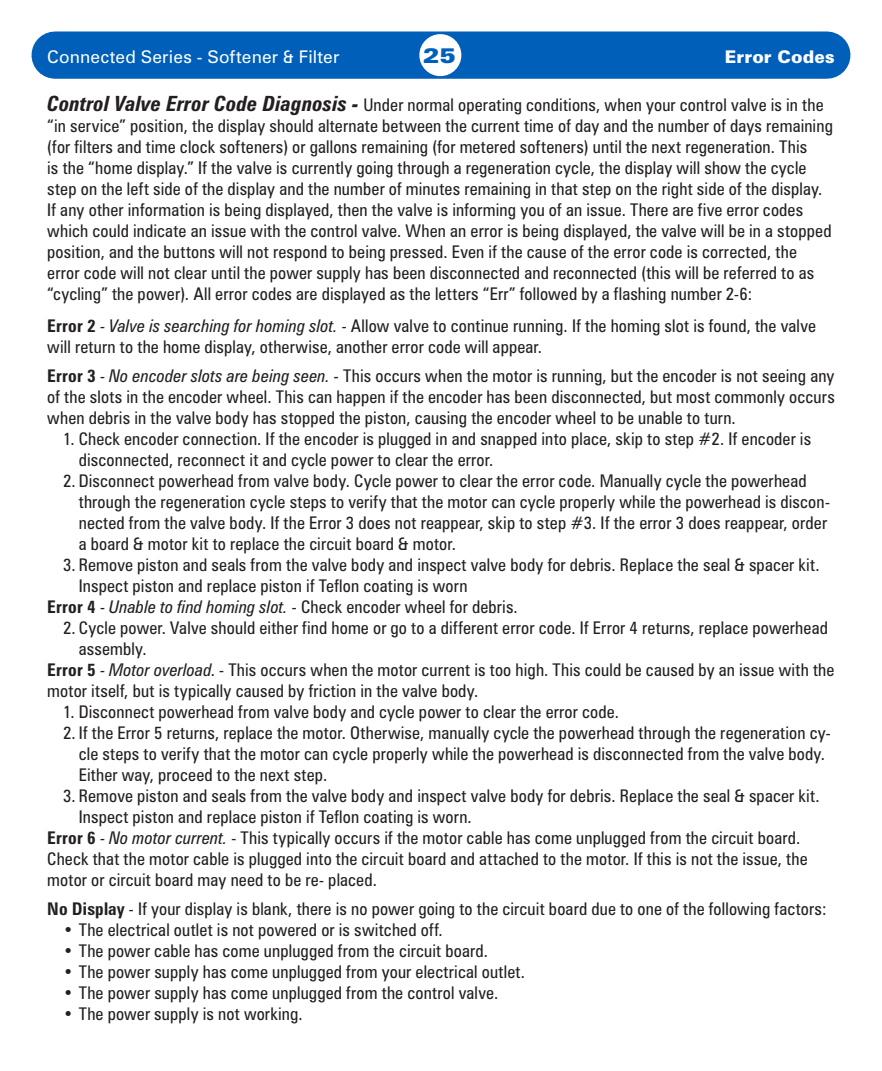
<style>
.page{position:relative;width:882px;height:1071px;background:#fff}
.page>*{position:absolute;margin:0;border:0;box-sizing:border-box;transform-origin:0 0}
.t1{font:900 expanded 21px "Zurich BT";color:#005fb9}
.Paragraph_02_Tabbed{font:condensed 17.5px/21px "Zurich BT";letter-spacing:.01em;color:#231f20}
.Paragraph_Body{font:condensed 17.5px/21px "Zurich BT";letter-spacing:.01em;color:#231f20}
.Paragraph_Subhead{font:condensed 17.5px/21px "Zurich BT";letter-spacing:.01em;color:#231f20}
.t2{font:17.5px "Zurich BT";letter-spacing:.01em;color:#fff}
.t3{font:900 17.5px "Zurich BT";letter-spacing:.01em;color:#fff}
.s1{font-weight:700;font-style:italic;font-size:21px}
.s2{font-weight:700}
.s3{font-style:italic}
</style>
<div class="page">
<div style="left:55px;top:32px;width:772px;height:47px;background:#005fb9"></div>
<div style="left:419px;top:34px;width:42px;height:42px;background:#fff;border-radius:50%"></div>
<p class="t1" style="left:423px;top:43px;width:35px">25</p>
<p class="Paragraph_Subhead" style="left:47px;top:94px;width:787px"><span class="s1">Control Valve Error Code Diagnosis -</span> Under normal operating conditions, when your control valve is in the “in service” position, the display should alternate between the current time of day and the number of days remaining (for filters and time clock softeners) or gallons remaining (for metered softeners) until the next regeneration. This<br>is the “home display.” If the valve is currently going through a regeneration cycle, the display will show the cycle step on the left side of the display and the number of minutes remaining in that step on the right side of the display.<br>If any other information is being displayed, then the valve is informing you of an issue. There are five error codes which could indicate an issue with the control valve. When an error is being displayed, the valve will be in a stopped position, and the buttons will not respond to being pressed. Even if the cause of the error code is corrected, the error code will not clear until the power supply has been disconnected and reconnected (this will be referred to as “cycling” the power). All error codes are displayed as the letters “Err” followed by a flashing number 2-6:</p>
<p class="Paragraph_Body" style="left:47px;top:315px;width:770px"><span class="s2">Error 2</span> - <span class="s3">Valve is searching for homing slot.</span> - Allow valve to continue running. If the homing slot is found, the valve will return to the home display, otherwise, another error code will appear.</p>
<p class="Paragraph_Body" style="left:47px;top:365px;width:789px;text-align:justify"><span class="s2">Error 3</span> - <span class="s3">No encoder slots are being seen. -</span> This occurs when the motor is running, but the encoder is not seeing any of the slots in the encoder wheel. This can happen if the encoder has been disconnected, but most commonly occurs when debris in the valve body has stopped the piston, causing the encoder wheel to be unable to turn.</p>
<p class="Paragraph_02_Tabbed" style="left:79px;top:428px;width:734px;text-indent:-16px">1. Check encoder connection. If the encoder is plugged in and snapped into place, skip to step #2. If encoder is disconnected, reconnect it and cycle power to clear the error.</p>
<p class="Paragraph_02_Tabbed" style="left:79px;top:470px;width:753px;text-indent:-16px">2. Disconnect powerhead from valve body. Cycle power to clear the error code. Manually cycle the powerhead through the regeneration cycle steps to verify that the motor can cycle properly while the powerhead is discon&shy;nected from the valve body. If the Error 3 does not reappear, skip to step #3. If the error 3 does reappear, order a board &amp; motor kit to replace the circuit board &amp; motor.</p>
<p class="Paragraph_02_Tabbed" style="left:79px;top:554px;width:742px;text-indent:-16px">3. Remove piston and seals from the valve body and inspect valve body for debris. Replace the seal &amp; spacer kit.<br>Inspect piston and replace piston if Teflon coating is worn</p>
<p class="Paragraph_Body" style="left:47px;top:596px;width:472px"><span class="s2">Error 4</span> - <span class="s3">Unable to find homing slot.</span> - Check encoder wheel for debris.</p>
<p class="Paragraph_02_Tabbed" style="left:79px;top:617px;width:751px;text-indent:-16px">2. Cycle power. Valve should either find home or go to a different error code. If Error 4 returns, replace powerhead assembly.</p>
<p class="Paragraph_Body" style="left:47px;top:659px;width:789px"><span class="s2">Error 5</span> - <span class="s3">Motor overload</span>. - This occurs when the motor current is too high. This could be caused by an issue with the motor itself, but is typically caused by friction in the valve body.</p>
<p class="Paragraph_02_Tabbed" style="left:63px;top:701px;width:558px">1. Disconnect powerhead from valve body and cycle power to clear the error code.</p>
<p class="Paragraph_02_Tabbed" style="left:79px;top:722px;width:754px;text-indent:-16px">2. If the Error 5 returns, replace the motor. Otherwise, manually cycle the powerhead through the regeneration cy&shy;cle steps to verify that the motor can cycle properly while the powerhead is disconnected from the valve body.<br>Either way, proceed to the next step.</p>
<p class="Paragraph_02_Tabbed" style="left:79px;top:785px;width:742px;text-indent:-16px">3. Remove piston and seals from the valve body and inspect valve body for debris. Replace the seal &amp; spacer kit.<br>Inspect piston and replace piston if Teflon coating is worn.</p>
<p class="Paragraph_Body" style="left:47px;top:827px;width:762px"><span class="s2">Error 6</span> - <span class="s3">No motor current.</span> - This typically occurs if the motor cable has come unplugged from the circuit board.<br>Check that the motor cable is plugged into the circuit board and attached to the motor. If this is not the issue, the motor or circuit board may need to be re- placed.</p>
<p class="Paragraph_Body" style="left:47px;top:898px;width:781px"><span class="s2">No Display</span> - If your display is blank, there is no power going to the circuit board due to one of the following factors:</p>
<p class="Paragraph_02_Tabbed" style="left:63px;top:919px;width:381px">• The electrical outlet is not powered or is switched off.</p>
<p class="Paragraph_02_Tabbed" style="left:63px;top:940px;width:427px">• The power cable has come unplugged from the circuit board.</p>
<p class="Paragraph_02_Tabbed" style="left:63px;top:961px;width:464px">• The power supply has come unplugged from your electrical outlet.</p>
<p class="Paragraph_02_Tabbed" style="left:63px;top:982px;width:437px">• The power supply has come unplugged from the control valve.</p>
<p class="Paragraph_02_Tabbed" style="left:63px;top:1003px;width:241px">• The power supply is not working.</p>
<p class="t2" style="left:47px;top:46px;width:294px">Connected Series - Softener &amp; Filter</p>
<p class="t3" style="left:725px;top:46px;width:111px">Error Codes</p>
</div>
